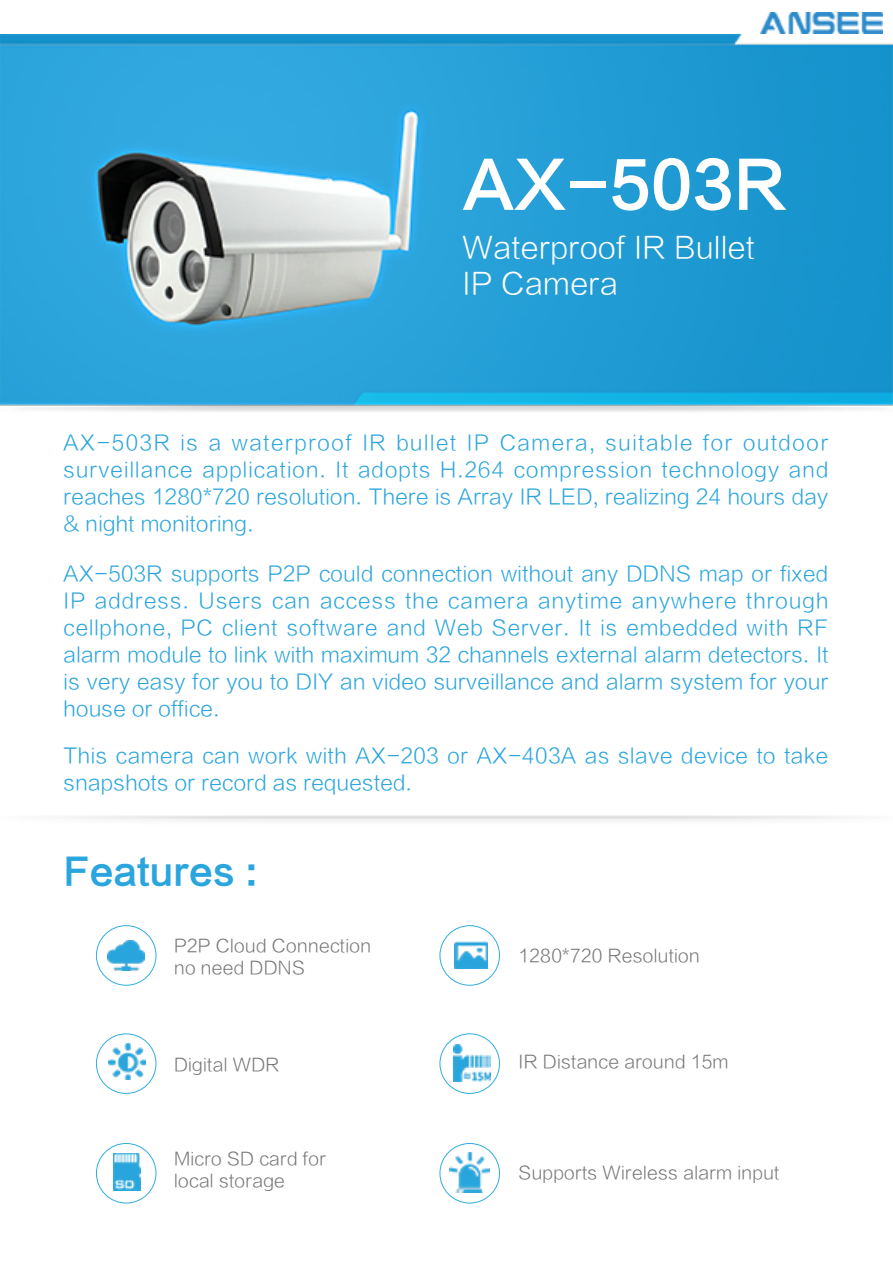
<style>
.page{position:relative;width:893px;height:1263px;background:#fff}
.page>*{position:absolute;margin:0;border:0;box-sizing:border-box;transform-origin:0 0}
.t1{font:63px "FZLTZHK GBK1 0";color:#fff}
.t2{font:36px "FZLTZHK GBK1 0";color:#2aa5dd}
.t3{font:30px/36px "FZLTXHK GBK1 0";color:#fff}
.t4{font:21px/27px "FZLTXHK GBK1 0";color:#2aa5dd;text-align:justify}
.t5{font:18px/21.6px "FZLTXHK GBK1 0";color:#787878}
</style>
<div class="page">
<img style="left:0;top:35px;width:893px;height:377px">
<img style="left:760px;top:12px;width:123px;height:21px">
<img style="left:107px;top:940px;width:38px;height:30px">
<div style="left:96px;top:925px;width:60px;height:60px;border:1px solid #31ade0;border-radius:50%"></div>
<div style="left:96px;top:1034px;width:60px;height:60px;border:1px solid #31ade0;border-radius:50%"></div>
<div style="left:96px;top:1143px;width:60px;height:60px;border:1px solid #31ade0;border-radius:50%"></div>
<div style="left:440px;top:925px;width:60px;height:60px;border:1px solid #31ade0;border-radius:50%"></div>
<img style="left:453px;top:1044px;width:37px;height:37px">
<div style="left:440px;top:1034px;width:60px;height:60px;border:1px solid #31ade0;border-radius:50%"></div>
<div style="left:440px;top:1143px;width:60px;height:60px;border:1px solid #31ade0;border-radius:50%"></div>
<img style="left:454px;top:941px;width:33px;height:28px">
<img style="left:113px;top:1154px;width:27px;height:37px">
<img style="left:109px;top:1043px;width:37px;height:37px">
<img style="left:450px;top:1152px;width:40px;height:40px">
<h1 class="t1" style="left:463px;top:150px;width:326px">AX-503R</h1>
<h3 class="t3" style="left:463px;top:230px;width:294px">Waterproof IR Bullet<br>IP Camera</h3>
<p class="t4" style="left:64px;top:430px;width:767px">AX-503R is a waterproof IR bullet IP Camera, suitable for outdoor surveillance application. It adopts H.264 compression technology and reaches 1280*720 resolution. There is Array IR LED, realizing 24 hours day &amp; night monitoring.</p>
<p class="t4" style="left:64px;top:560px;width:767px">AX-503R supports P2P could connection without any DDNS map or fixed IP address. Users can access the camera anytime anywhere through cellphone, PC client software and Web Server. It is embedded with RF alarm module to link with maximum 32 channels external alarm detectors. It is very easy for you to DIY an video surveillance and alarm system for your house or office.</p>
<p class="t4" style="left:64px;top:743px;width:766px">This camera can work with AX-203 or AX-403A as slave device to take snapshots or record as requested.</p>
<h2 class="t2" style="left:64px;top:852px;width:196px">Features :</h2>
<p class="t5" style="left:174px;top:935px;width:199px">P2P Cloud Connection no need DDNS</p>
<p class="t5" style="left:174px;top:1055px;width:107px">Digital WDR</p>
<p class="t5" style="left:174px;top:1148px;width:154px">Micro SD card for local storage</p>
<p class="t5" style="left:519px;top:945px;width:183px">1280*720 Resolution</p>
<p class="t5" style="left:519px;top:1051px;width:212px">IR Distance around 15m</p>
<p class="t5" style="left:519px;top:1163px;width:262px">Supports Wireless alarm input</p>
</div>
